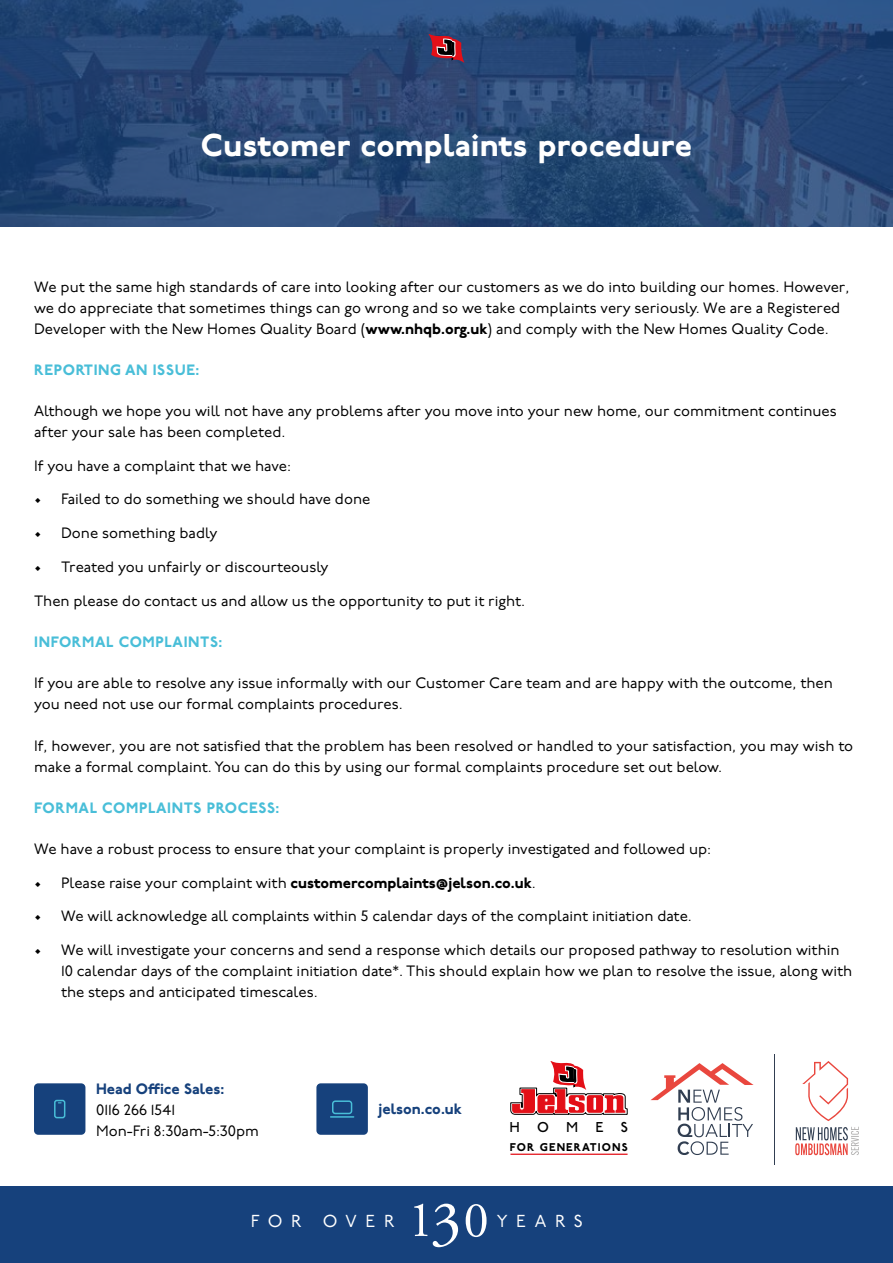
<style>
.page{position:relative;width:893px;height:1263px;background:#fff}
.page>*{position:absolute;margin:0;border:0;box-sizing:border-box;transform-origin:0 0}
.t1{font:800 31.5px "P22 Underground";letter-spacing:.01em;color:#fff}
.t2{font:17.4px "P22 Underground";letter-spacing:.5em;color:#fff}
.t3{font:15px/21px "P22 Underground";color:#000}
.t4{font:800 15px "P22 Underground";color:#000}
.t5{font:800 15px "P22 Underground";letter-spacing:.04em;color:#49bed8}
.t6{font:800 15px "P22 Underground";color:#16417c}
.t7{font:500 14.25px "P22 Underground";letter-spacing:1.22em;color:#000}
.t8{font:800 11.25px "P22 Underground";letter-spacing:.1em;color:#000}
.s1{font-weight:800}
.s2{font-weight:400}
</style>
<div class="page">
<div style="left:0;top:1186px;width:893px;height:77px;background:#16417c"></div>
<svg style="left:795px;top:1127px;width:64px;height:28px"></svg>
<svg style="left:802px;top:1061px;width:46px;height:60px"></svg>
<svg style="left:651px;top:1063px;width:103px;height:92px"></svg>
<hr style="left:774px;top:1054px;width:1px;height:110px;background:#313e51">
<svg style="left:510px;top:1061px;width:118px;height:54px"></svg>
<hr style="left:510px;top:1153px;width:118px;height:2px;background:#e30f17">
<svg style="left:414px;top:1203px;width:44px;height:44px"></svg>
<svg style="left:466px;top:1204px;width:21px;height:33px"></svg>
<div style="left:316px;top:1083px;width:52px;height:52px;background:#16417c;border-radius:4px"></div>
<div style="left:332px;top:1100px;width:20px;height:14px;border:2px solid #49bed8;border-radius:3px"></div>
<hr style="left:331px;top:1116px;width:23px;height:2px;background:#49bed8">
<div style="left:34px;top:1083px;width:51px;height:52px;background:#16417c;border-radius:4px"></div>
<div style="left:54px;top:1100px;width:11px;height:18px;border:2px solid #49bed8;border-radius:2px"></div>
<svg style="left:0;top:0;width:893px;height:227px;background:#284876"></svg>
<svg style="left:429px;top:33px;width:35px;height:30px"></svg>
<h1 class="t1" style="left:201px;top:127px;width:493px">Customer complaints procedure</h1>
<p class="t3" style="left:34px;top:277px;width:817px">We put the same high standards of care into looking after our customers as we do into building our homes. However, we do appreciate that sometimes things can go wrong and so we take complaints very seriously. We are a Registered<br>Developer with the New Homes Quality Board (<span class="s1">www.nhqb.org.uk</span>) and comply with the New Homes Quality Code.</p>
<p class="t5" style="left:34px;top:361px;width:166px">REPORTING AN ISSUE:</p>
<p class="t3" style="left:34px;top:401px;width:804px">Although we hope you will not have any problems after you move into your new home, our commitment continues after your sale has been completed.</p>
<p class="t3" style="left:34px;top:456px;width:259px">If you have a complaint that we have:</p>
<p class="t3" style="left:34px;top:489px;width:338px">• Failed to do something we should have done</p>
<p class="t3" style="left:34px;top:523px;width:185px">• Done something badly</p>
<p class="t3" style="left:34px;top:557px;width:296px">• Treated you unfairly or discourteously</p>
<p class="t3" style="left:34px;top:591px;width:493px">Then please do contact us and allow us the opportunity to put it right.</p>
<p class="t5" style="left:34px;top:633px;width:190px">INFORMAL COMPLAINTS:</p>
<p class="t3" style="left:34px;top:673px;width:800px">If you are able to resolve any issue informally with our Customer Care team and are happy with the outcome, then you need not use our formal complaints procedures.</p>
<p class="t3" style="left:34px;top:736px;width:821px">If, however, you are not satisfied that the problem has been resolved or handled to your satisfaction, you may wish to make a formal complaint. You can do this by using our formal complaints procedure set out below.</p>
<p class="t5" style="left:34px;top:799px;width:247px">FORMAL COMPLAINTS PROCESS:</p>
<p class="t3" style="left:34px;top:839px;width:679px">We have a robust process to ensure that your complaint is properly investigated and followed up:</p>
<p class="t4" style="left:34px;top:874px;width:503px"><span class="s2">• Please raise your complaint with</span> customercomplaints@jelson.co.uk<span class="s2">.</span></p>
<p class="t3" style="left:34px;top:906px;width:659px">• We will acknowledge all complaints within 5 calendar days of the complaint initiation date.</p>
<p class="t3" style="left:61px;top:940px;width:793px;text-indent:-27px">• We will investigate your concerns and send a response which details our proposed pathway to resolution within<br>10 calendar days of the complaint initiation date*. This should explain how we plan to resolve the issue, along with the steps and anticipated timescales.</p>
<p class="t6" style="left:96px;top:1080px;width:130px">Head Office Sales:</p>
<p class="t3" style="left:96px;top:1100px;width:164px">0116 266 1541<br>Mon-Fri 8:30am-5:30pm</p>
<p class="t6" style="left:379px;top:1100px;width:85px">jelson.co.uk</p>
<p class="t7" style="left:509px;top:1119px;width:120px">HOMES</p>
<p class="t8" style="left:510px;top:1141px;width:119px">FOR GENERATIONS</p>
<p class="t2" style="left:251px;top:1212px;width:145px">FOR OVER</p>
<p class="t2" style="left:497px;top:1212px;width:88px">YEARS</p>
</div>
